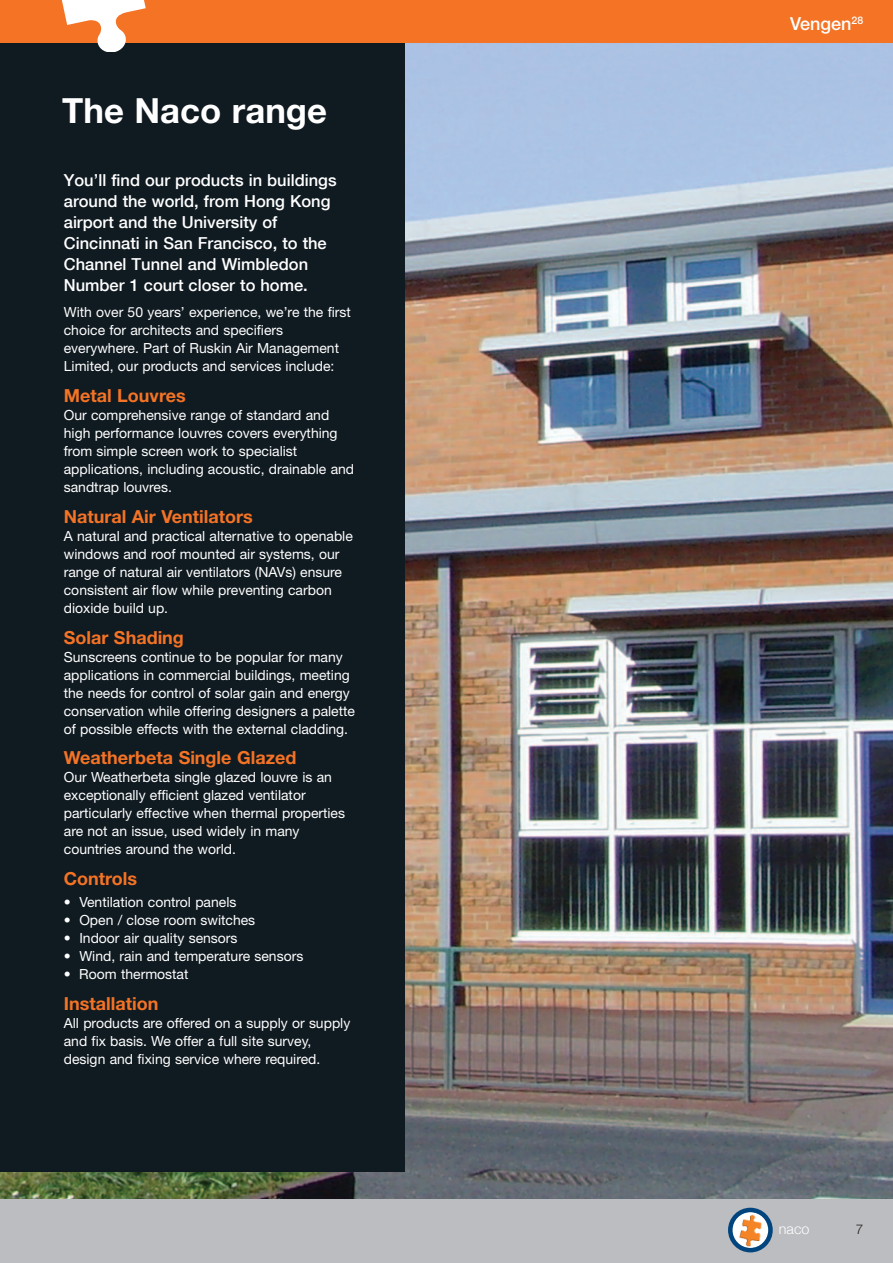
<style>
.page{position:relative;width:893px;height:1263px;background:#fff}
.page>*{position:absolute;margin:0;border:0;box-sizing:border-box;transform-origin:0 0}
.t1{font:700 34.65px "Helvetica Neue";color:#fff}
.t2{font:700 18px "Helvetica Neue";color:#f47325}
.t3{font:500 18px "Helvetica Neue";color:#fff}
.t4{font:500 16.5px/21px "Helvetica Neue LT Com";color:#fff}
.t5{font:300 14.4px "Helvetica Neue";color:#fff}
.t6{font:13.95px/18px "Helvetica Neue";color:#fff}
.t7{font:300 13.5px "Helvetica Neue";color:#231f20}
</style>
<div class="page">
<img style="left:0;top:43px;width:893px;height:1156px">
<div style="left:0;top:0;width:404px;height:1172px;background:#101a21"></div>
<div style="left:0;top:1199px;width:893px;height:64px;background:#bcbdc0"></div>
<svg style="left:728px;top:1208px;width:45px;height:44px"></svg>
<div style="left:0;top:0;width:893px;height:43px;background:#f47325"></div>
<svg style="left:61px;top:0;width:85px;height:51px"></svg>
<h1 class="t1" style="left:62px;top:98px;width:266px">The Naco range</h1>
<p class="t4" style="left:64px;top:172px;width:274px">You’ll find our products in buildings around the world, from Hong Kong airport and the University of<br>Cincinnati in San Francisco, to the<br>Channel Tunnel and Wimbledon<br>Number 1 court closer to home.</p>
<p class="t6" style="left:64px;top:305px;width:289px">With over 50 years’ experience, we’re the first choice for architects and specifiers everywhere. Part of Ruskin Air Management Limited, our products and services include:</p>
<p class="t2" style="left:64px;top:389px;width:123px">Metal Louvres</p>
<p class="t6" style="left:64px;top:407px;width:292px">Our comprehensive range of standard and high performance louvres covers everything from simple screen work to specialist applications, including acoustic, drainable and sandtrap louvres.</p>
<p class="t2" style="left:64px;top:510px;width:190px">Natural Air Ventilators</p>
<p class="t6" style="left:64px;top:528px;width:291px">A natural and practical alternative to openable windows and roof mounted air systems, our range of natural air ventilators (NAVs) ensure consistent air flow while preventing carbon dioxide build up.</p>
<p class="t2" style="left:64px;top:631px;width:122px">Solar Shading</p>
<p class="t6" style="left:64px;top:649px;width:293px">Sunscreens continue to be popular for many applications in commercial buildings, meeting the needs for control of solar gain and energy conservation while offering designers a palette of possible effects with the external cladding.</p>
<p class="t2" style="left:64px;top:751px;width:234px">Weatherbeta Single Glazed</p>
<p class="t6" style="left:64px;top:770px;width:283px">Our Weatherbeta single glazed louvre is an exceptionally efficient glazed ventilator particularly effective when thermal properties are not an issue, used widely in many countries around the world.</p>
<p class="t2" style="left:64px;top:872px;width:75px">Controls</p>
<p class="t6" style="left:64px;top:895px;width:174px">• Ventilation control panels</p>
<p class="t6" style="left:64px;top:913px;width:193px">• Open / close room switches</p>
<p class="t6" style="left:64px;top:931px;width:175px">• Indoor air quality sensors</p>
<p class="t6" style="left:64px;top:949px;width:241px">• Wind, rain and temperature sensors</p>
<p class="t6" style="left:64px;top:967px;width:126px">• Room thermostat</p>
<p class="t2" style="left:64px;top:997px;width:96px">Installation</p>
<p class="t6" style="left:64px;top:1015px;width:288px">All products are offered on a supply or supply and fix basis. We offer a full site survey, design and fixing service where required.</p>
<p class="t3" style="left:790px;top:17px;width:75px">Vengen<sup>28</sup></p>
<p class="t5" style="left:779px;top:1220px;width:32px">naco</p>
<p class="t7" style="left:856px;top:1225px;width:9px">7</p>
</div>
